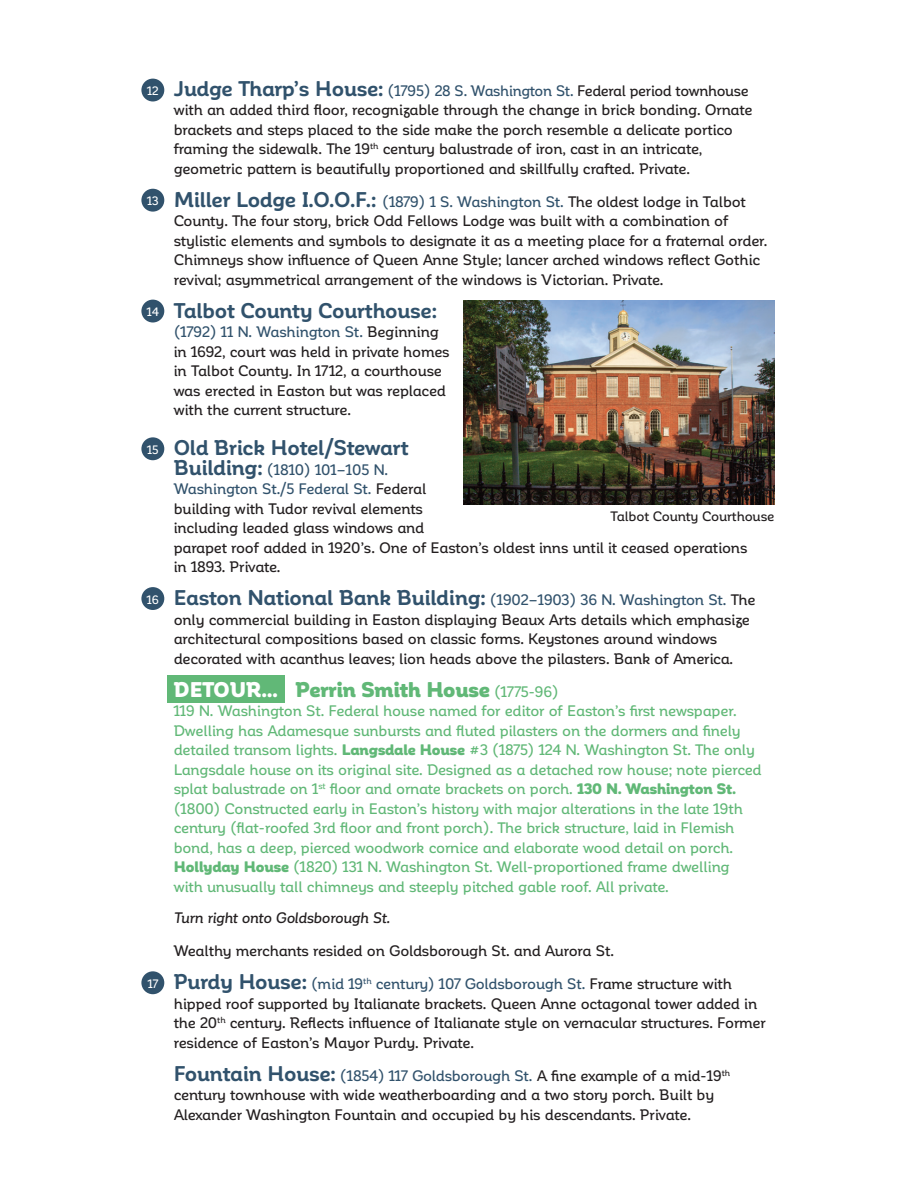
<style>
.page{position:relative;width:918px;height:1188px;background:#fff}
.page>*{position:absolute;margin:0;border:0;box-sizing:border-box;transform-origin:0 0}
.body{font:700 21px "Corporative Soft Alt";letter-spacing:-.01em;color:#31526c}
.things_to_do{font:900 21px "Corporative Soft Alt";color:#61b877}
.body-2{font:500 15px/19.5px "Corporative Soft Alt";letter-spacing:-.02em;color:#231f20}
.things_to_do-2{font:500 15px/19.5px "Corporative Soft Alt";letter-spacing:-.02em;color:#61b877}
.italic{font:500 15px "Corporative Soft Alt";letter-spacing:-.02em;color:#231f20}
.italic-2{font:italic 500 15px "Corporative Soft Alt";letter-spacing:-.02em;color:#231f20}
.t1{font:500 13.5px "Corporative Soft Alt";letter-spacing:-.02em;color:#231f20}
.body-3{font:500 12px "Corporative Soft Alt";letter-spacing:-.01em;color:#fff}
.s1{font-weight:700;font-size:21px;color:#31526c}
.s2{color:#31526c}
.s3{color:#fff}
.s4{font-weight:500;font-size:15px}
.s5{font-weight:900}
</style>
<div class="page">
<div style="left:168px;top:675px;width:117px;height:27px;background:#61b877"></div>
<div style="left:141px;top:79px;width:23px;height:22px;background:#31526c;border-radius:50%"></div>
<div style="left:141px;top:189px;width:23px;height:23px;background:#31526c;border-radius:50%"></div>
<div style="left:141px;top:300px;width:23px;height:23px;background:#31526c;border-radius:50%"></div>
<div style="left:141px;top:437px;width:23px;height:23px;background:#31526c;border-radius:50%"></div>
<div style="left:141px;top:587px;width:23px;height:23px;background:#31526c;border-radius:50%"></div>
<img style="left:463px;top:300px;width:311px;height:204px">
<div style="left:141px;top:971px;width:23px;height:23px;background:#31526c;border-radius:50%"></div>
<p class="body-3" style="left:147px;top:84px;width:13px">12</p>
<p class="body-3" style="left:147px;top:195px;width:13px">13</p>
<p class="body-3" style="left:147px;top:305px;width:13px">14</p>
<p class="body-3" style="left:147px;top:443px;width:13px">15</p>
<p class="body-3" style="left:147px;top:593px;width:13px">16</p>
<p class="body-3" style="left:148px;top:977px;width:12px">17</p>
<p class="body-2" style="left:174px;top:81px;width:580px"><span class="s1">Judge Tharp’s House:</span> <span class="s2">(1795) 28 S. Washington St.</span> Federal period townhouse with an added third floor, recognizable through the change in brick bonding. Ornate brackets and steps placed to the side make the porch resemble a delicate portico framing the sidewalk. The 19<sup>th</sup> century balustrade of iron, cast in an intricate, geometric pattern is beautifully proportioned and skillfully crafted. Private.</p>
<p class="body-2" style="left:174px;top:192px;width:595px"><span class="s1">Miller Lodge I.O.O.F.:</span> <span class="s2">(1879) 1 S. Washington St.</span> The oldest lodge in Talbot County. The four story, brick Odd Fellows Lodge was built with a combination of stylistic elements and symbols to designate it as a meeting place for a fraternal order.<br>Chimneys show influence of Queen Anne Style; lancer arched windows reflect Gothic revival; asymmetrical arrangement of the windows is Victorian. Private.</p>
<p class="body" style="left:174px;top:299px;width:265px">Talbot County Courthouse:</p>
<p class="body-2" style="left:174px;top:323px;width:278px"><span class="s2">(1792) 11 N. Washington St.</span> Beginning in 1692, court was held in private homes in Talbot County. In 1712, a courthouse was erected in Easton but was replaced with the current structure.</p>
<p class="body" style="left:174px;top:436px;width:236px">Old Brick Hotel/Stewart</p>
<p class="body-2" style="left:174px;top:460px;width:575px"><span class="s1">Building:</span> <span class="s2">(1810) 101–105 N.<br>Washington St./5 Federal St.</span> Federal<br>building with Tudor revival elements<br>including leaded glass windows and<br>parapet roof added in 1920’s. One of Easton’s oldest inns until it ceased operations in 1893. Private.</p>
<p class="body-2" style="left:174px;top:590px;width:583px"><span class="s1">Easton National Bank Building:</span> <span class="s2">(1902–1903) 36 N. Washington St.</span> The only commercial building in Easton displaying Beaux Arts details which emphasize architectural compositions based on classic forms. Keystones around windows decorated with acanthus leaves; lion heads above the pilasters. Bank of America.</p>
<p class="things_to_do" style="left:174px;top:678px;width:386px"><span class="s3">DETOUR…</span> Perrin Smith House <span class="s4">(1775-96)</span></p>
<p class="things_to_do-2" style="left:174px;top:701px;width:590px">119 N. Washington St. Federal house named for editor of Easton’s first newspaper.<br>Dwelling has Adamesque sunbursts and fluted pilasters on the dormers and finely detailed transom lights. <span class="s5">Langsdale House</span> #3 (1875) 124 N. Washington St. The only Langsdale house on its original site. Designed as a detached row house; note pierced splat balustrade on 1<sup>st</sup> floor and ornate brackets on porch. <span class="s5">130 N. Washington St. </span>(1800) Constructed early in Easton’s history with major alterations in the late 19th century (flat-roofed 3rd floor and front porch). The brick structure, laid in Flemish bond, has a deep, pierced woodwork cornice and elaborate wood detail on porch.<br><span class="s5">Hollyday House</span> (1820) 131 N. Washington St. Well-proportioned frame dwelling with unusually tall chimneys and steeply pitched gable roof. All private.</p>
<p class="italic-2" style="left:174px;top:910px;width:218px">Turn right onto Goldsborough St.</p>
<p class="italic" style="left:174px;top:943px;width:442px">Wealthy merchants resided on Goldsborough St. and Aurora St.</p>
<p class="body-2" style="left:174px;top:974px;width:593px"><span class="s1">Purdy House:</span> <span class="s2">(mid 19</span><sup>th</sup> <span class="s2">century) 107 Goldsborough St.</span> Frame structure with hipped roof supported by Italianate brackets. Queen Anne octagonal tower added in the 20<sup>th</sup> century. Reflects influence of Italianate style on vernacular structures. Former residence of Easton’s Mayor Purdy. Private.</p>
<p class="body-2" style="left:174px;top:1066px;width:558px"><span class="s1">Fountain House:</span> <span class="s2">(1854) 117 Goldsborough St.</span> A fine example of a mid-19<sup>th </sup>century townhouse with wide weatherboarding and a two story porch. Built by<br>Alexander Washington Fountain and occupied by his descendants. Private.</p>
<p class="t1" style="left:610px;top:509px;width:166px">Talbot County Courthouse</p>
</div>
